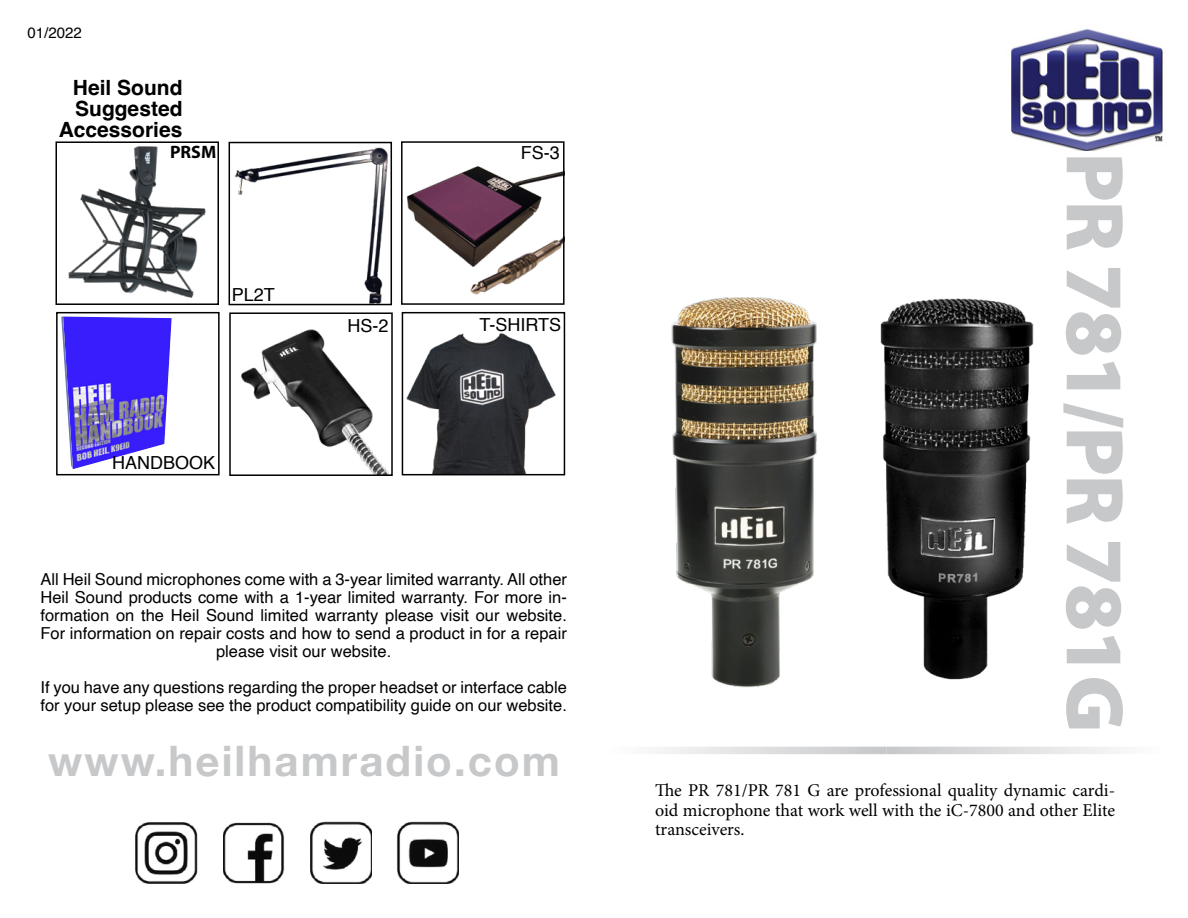
<style>
.page{position:relative;width:1188px;height:918px;background:#fff}
.page>*{position:absolute;margin:0;border:0;box-sizing:border-box;transform-origin:0 0}
.t1{font:900 82.5px "Myriad Pro";letter-spacing:-.02em;color:#c7c8ca}
.t2{font:700 42px "Helvetica Neue";letter-spacing:.05em;color:#c7c8ca}
.t3{font:700 21px/21px "Helvetica";color:#000;text-align:right}
.t4{font:18px/19.5px "Minion Pro";letter-spacing:-.005em;color:#000;text-align:justify}
.t5{font:18px "Helvetica";color:#000}
.t6{font:700 18px "Myriad Pro";color:#000}
.t7{font:16.5px/18px "Helvetica";color:#000;text-align:center}
.t8{font:15px "Helvetica";color:#000}
</style>
<div class="page">
<img style="left:1011px;top:28px;width:152px;height:123px">
<img style="left:880px;top:298px;width:154px;height:382px">
<img style="left:68px;top:146px;width:138px;height:152px">
<div style="left:56px;top:141px;width:163px;height:164px;border:2px solid #000"></div>
<svg style="left:658px;top:747px;width:228px;height:7px;background:#dddedf"></svg>
<svg style="left:886px;top:747px;width:230px;height:7px;background:#dddedf"></svg>
<img style="left:671px;top:297px;width:146px;height:391px">
<img style="left:234px;top:147px;width:155px;height:155px">
<div style="left:229px;top:142px;width:163px;height:163px;border:2px solid #000"></div>
<img style="left:241px;top:329px;width:148px;height:144px">
<div style="left:229px;top:312px;width:164px;height:164px;border:2px solid #000"></div>
<img style="left:407px;top:166px;width:155px;height:129px">
<div style="left:401px;top:141px;width:164px;height:164px;border:2px solid #000"></div>
<svg style="left:61px;top:316px;width:111px;height:153px"></svg>
<div style="left:56px;top:312px;width:164px;height:163px;border:2px solid #000"></div>
<img style="left:406px;top:333px;width:150px;height:139px">
<div style="left:402px;top:312px;width:163px;height:163px;border:2px solid #000"></div>
<img style="left:135px;top:822px;width:62px;height:62px">
<img style="left:223px;top:822px;width:62px;height:62px">
<img style="left:310px;top:822px;width:62px;height:62px">
<img style="left:397px;top:822px;width:62px;height:62px">
<p class="t8" style="left:28px;top:21px;width:56px">01/2022</p>
<p class="t3" style="left:59px;top:79px;width:125px">Heil Sound<br>Suggested<br>Accessories</p>
<p class="t6" style="left:170px;top:140px;width:48px">PRSM</p>
<p class="t5" style="left:232px;top:281px;width:45px">PL2T</p>
<p class="t5" style="left:112px;top:449px;width:105px">HANDBOOK</p>
<p class="t5" style="left:347px;top:312px;width:43px">HS-2</p>
<p class="t5" style="left:521px;top:139px;width:41px">FS-3</p>
<p class="t5" style="left:480px;top:311px;width:83px">T-SHIRTS</p>
<p class="t7" style="left:40px;top:571px;width:528px">All Heil Sound microphones come with a 3-year limited warranty. All other Heil Sound products come with a 1-year limited warranty. For more in&shy;formation on the Heil Sound limited warranty please visit our website.<br>For information on repair costs and how to send a product in for a repair please visit our website.</p>
<p class="t7" style="left:40px;top:679px;width:528px;text-align:left">If you have any questions regarding the proper headset or interface cable for your setup please see the product compatibility guide on our website.</p>
<h2 class="t2" style="left:48px;top:728px;width:513px">www.heilhamradio.com</h2>
<h1 class="t1" style="left:1150px;top:152px;width:582px;rotate:90deg">PR 781/PR 781G</h1>
<p class="t4" style="left:655px;top:781px;width:462px">The PR 781/PR 781 G are professional quality dynamic cardi&shy;oid microphone that work well with the iC-7800 and other Elite transceivers.</p>
</div>
